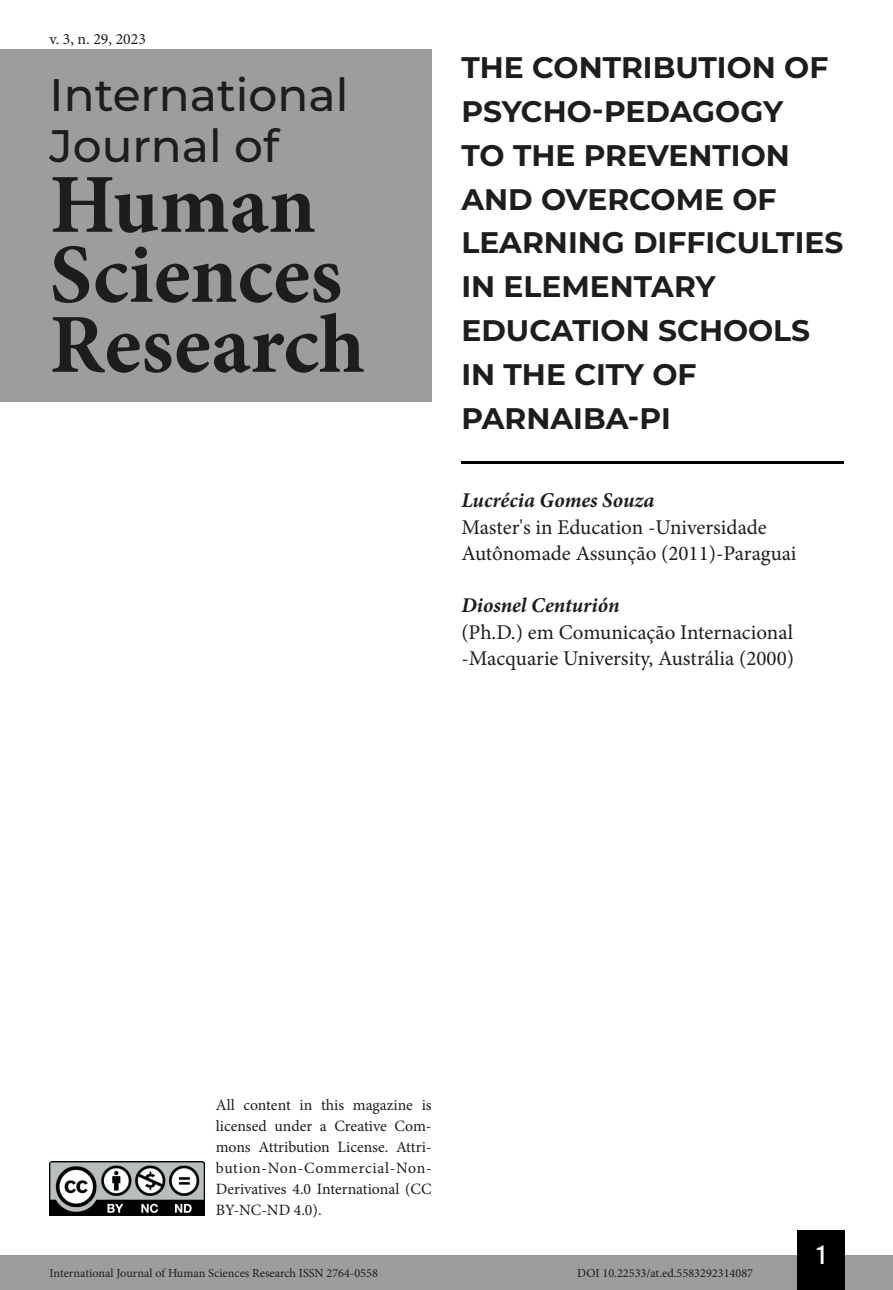
<style>
.page{position:relative;width:893px;height:1290px;background:#fff}
.page>*{position:absolute;margin:0;border:0;box-sizing:border-box;transform-origin:0 0}
.t1{font:700 84px/70px "Minion Pro";color:#1d1d1b}
.t2{font:500 45.5px/50.8px "Montserrat";color:#1d1d1b}
.t3{font:700 29.75px/43.8px "Montserrat";color:#1d1d1b}
.t4{font:26.25px "Bebas Kai";color:#fff}
.t5{font:21px/26.2px "Minion Pro";color:#1d1d1b}
.t6{font:italic 700 21px "Minion Pro";letter-spacing:.005em;color:#1d1d1b}
.t7{font:15.75px/21px "Minion Pro";color:#1d1d1b;text-align:justify}
.t8{font:12.25px "Minion Pro";color:#1d1d1b}
</style>
<div class="page">
<div style="left:0;top:1255px;width:893px;height:35px;background:#9d9d9d"></div>
<div style="left:797px;top:1230px;width:48px;height:60px;background:#000"></div>
<img style="left:50px;top:1161px;width:154px;height:54px">
<div style="left:0;top:50px;width:432px;height:352px;background:#9d9d9d"></div>
<hr style="left:461px;top:461px;width:382px;height:3px;background:#000">
<p class="t7" style="left:50px;top:28px;width:98px">v. 3, n. 29, 2023</p>
<h2 class="t2" style="left:50px;top:68px;width:300px">International<br>Journal of</h2>
<h1 class="t1" style="left:50px;top:169px;width:317px">Human<br>Sciences<br>Research</h1>
<h3 class="t3" style="left:461px;top:44px;width:383px">THE CONTRIBUTION OF<br>PSYCHO-PEDAGOGY<br>TO THE PREVENTION<br>AND OVERCOME OF<br>LEARNING DIFFICULTIES<br>IN ELEMENTARY<br>EDUCATION SCHOOLS<br>IN THE CITY OF<br>PARNAIBA-PI</h3>
<h3 class="t6" style="left:461px;top:485px;width:195px">Lucrécia Gomes Souza</h3>
<h3 class="t5" style="left:461px;top:514px;width:337px">Master's in Education -Universidade<br>Autônomade Assunção (2011)-Paraguai</h3>
<h3 class="t6" style="left:461px;top:590px;width:160px">Diosnel Centurión</h3>
<h3 class="t5" style="left:461px;top:619px;width:334px">(Ph.D.) em Comunicação Internacional -Macquarie University, Austrália (2000)</h3>
<p class="t7" style="left:216px;top:1095px;width:217px">All content in this magazine is licensed under a Creative Com&shy;mons Attribution License. Attri&shy;bution-Non-Commercial-Non-Derivatives 4.0 International (CC BY-NC-ND 4.0).</p>
<h3 class="t4" style="left:817px;top:1241px;width:10px">1</h3>
<p class="t8" style="left:50px;top:1265px;width:330px">International Journal of Human Sciences Research ISSN 2764-0558</p>
<p class="t8" style="left:577px;top:1265px;width:177px">DOI 10.22533/at.ed.5583292314087</p>
</div>
